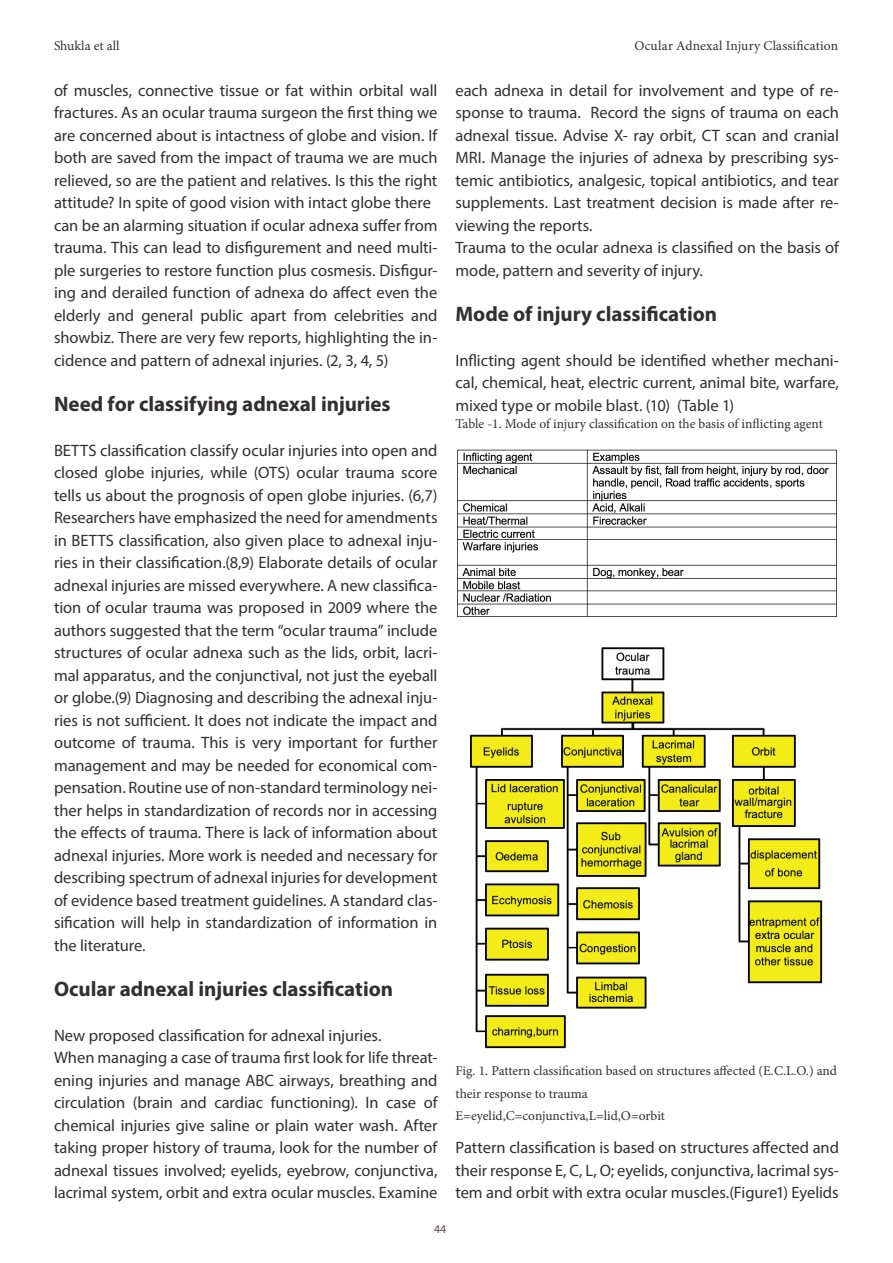
<style>
.page{position:relative;width:893px;height:1263px;background:#fff}
.page>*{position:absolute;margin:0;border:0;box-sizing:border-box;transform-origin:0 0}
.t1{font:700 21px "Myriad Pro";color:#312f30}
.t2{font:16.5px/22.5px "Myriad Pro";letter-spacing:-.005em;color:#312f30}
.t3{font:13.5px/22.5px "Minion Pro";color:#312f30}
.t4{font:12px "Myriad Pro";color:#554e50}
</style>
<div class="page">
<img style="left:457px;top:449px;width:380px;height:168px">
<img style="left:470px;top:647px;width:353px;height:402px">
<p class="t3" style="left:54px;top:34px;width:67px">Shukla et all</p>
<p class="t3" style="left:634px;top:34px;width:205px">Ocular Adnexal Injury Classification</p>
<p class="t2" style="left:54px;top:79px;width:385px">of muscles, connective tissue or fat within orbital wall fractures. As an ocular trauma surgeon the first thing we are concerned about is intactness of globe and vision. If both are saved from the impact of trauma we are much relieved, so are the patient and relatives. Is this the right attitude? In spite of good vision with intact globe there can be an alarming situation if ocular adnexa suffer from trauma. This can lead to disfigurement and need multi&shy;ple surgeries to restore function plus cosmesis. Disfigur&shy;ing and derailed function of adnexa do affect even the elderly and general public apart from celebrities and showbiz. There are very few reports, highlighting the in&shy;cidence and pattern of adnexal injuries. (2, 3, 4, 5)</p>
<p class="t1" style="left:54px;top:390px;width:338px">Need for classifying adnexal injuries</p>
<p class="t2" style="left:54px;top:439px;width:385px;text-align:justify">BETTS classification classify ocular injuries into open and closed globe injuries, while (OTS) ocular trauma score tells us about the prognosis of open globe injuries. (6,7)<br>Researchers have emphasized the need for amendments in BETTS classification, also given place to adnexal inju&shy;ries in their classification.(8,9) Elaborate details of ocular adnexal injuries are missed everywhere. A new classifica&shy;tion of ocular trauma was proposed in 2009 where the authors suggested that the term “ocular trauma” include structures of ocular adnexa such as the lids, orbit, lacri&shy;mal apparatus, and the conjunctival, not just the eyeball or globe.(9) Diagnosing and describing the adnexal inju&shy;ries is not sufficient. It does not indicate the impact and outcome of trauma. This is very important for further management and may be needed for economical com&shy;pensation. Routine use of non-standard terminology nei&shy;ther helps in standardization of records nor in accessing the effects of trauma. There is lack of information about adnexal injuries. More work is needed and necessary for describing spectrum of adnexal injuries for development of evidence based treatment guidelines. A standard clas&shy;sification will help in standardization of information in the literature.</p>
<p class="t1" style="left:54px;top:975px;width:341px">Ocular adnexal injuries classification</p>
<p class="t2" style="left:54px;top:1024px;width:385px">New proposed classification for adnexal injuries.<br>When managing a case of trauma first look for life threat&shy;ening injuries and manage ABC airways, breathing and circulation (brain and cardiac functioning). In case of chemical injuries give saline or plain water wash. After taking proper history of trauma, look for the number of adnexal tissues involved; eyelids, eyebrow, conjunctiva, lacrimal system, orbit and extra ocular muscles. Examine</p>
<p class="t4" style="left:434px;top:1221px;width:14px">44</p>
<p class="t2" style="left:455px;top:79px;width:385px">each adnexa in detail for involvement and type of re&shy;sponse to trauma. Record the signs of trauma on each adnexal tissue. Advise X- ray orbit, CT scan and cranial MRI. Manage the injuries of adnexa by prescribing sys&shy;temic antibiotics, analgesic, topical antibiotics, and tear supplements. Last treatment decision is made after re&shy;viewing the reports.<br>Trauma to the ocular adnexa is classified on the basis of mode, pattern and severity of injury.</p>
<p class="t1" style="left:455px;top:300px;width:263px">Mode of injury classification</p>
<p class="t2" style="left:455px;top:349px;width:385px;text-align:justify">Inflicting agent should be identified whether mechani&shy;cal, chemical, heat, electric current, animal bite, warfare, mixed type or mobile blast. (10) (Table 1)</p>
<p class="t3" style="left:455px;top:413px;width:369px">Table -1. Mode of injury classification on the basis of inflicting agent</p>
<p class="t3" style="left:455px;top:1060px;width:383px">Fig. 1. Pattern classification based on structures affected (E.C.L.O.) and their response to trauma<br>E=eyelid,C=conjunctiva,L=lid,O=orbit</p>
<p class="t2" style="left:455px;top:1136px;width:385px;text-align:justify">Pattern classification is based on structures affected and their response E, C, L, O; eyelids, conjunctiva, lacrimal sys&shy;tem and orbit with extra ocular muscles.(Figure1) Eyelids</p>
</div>
